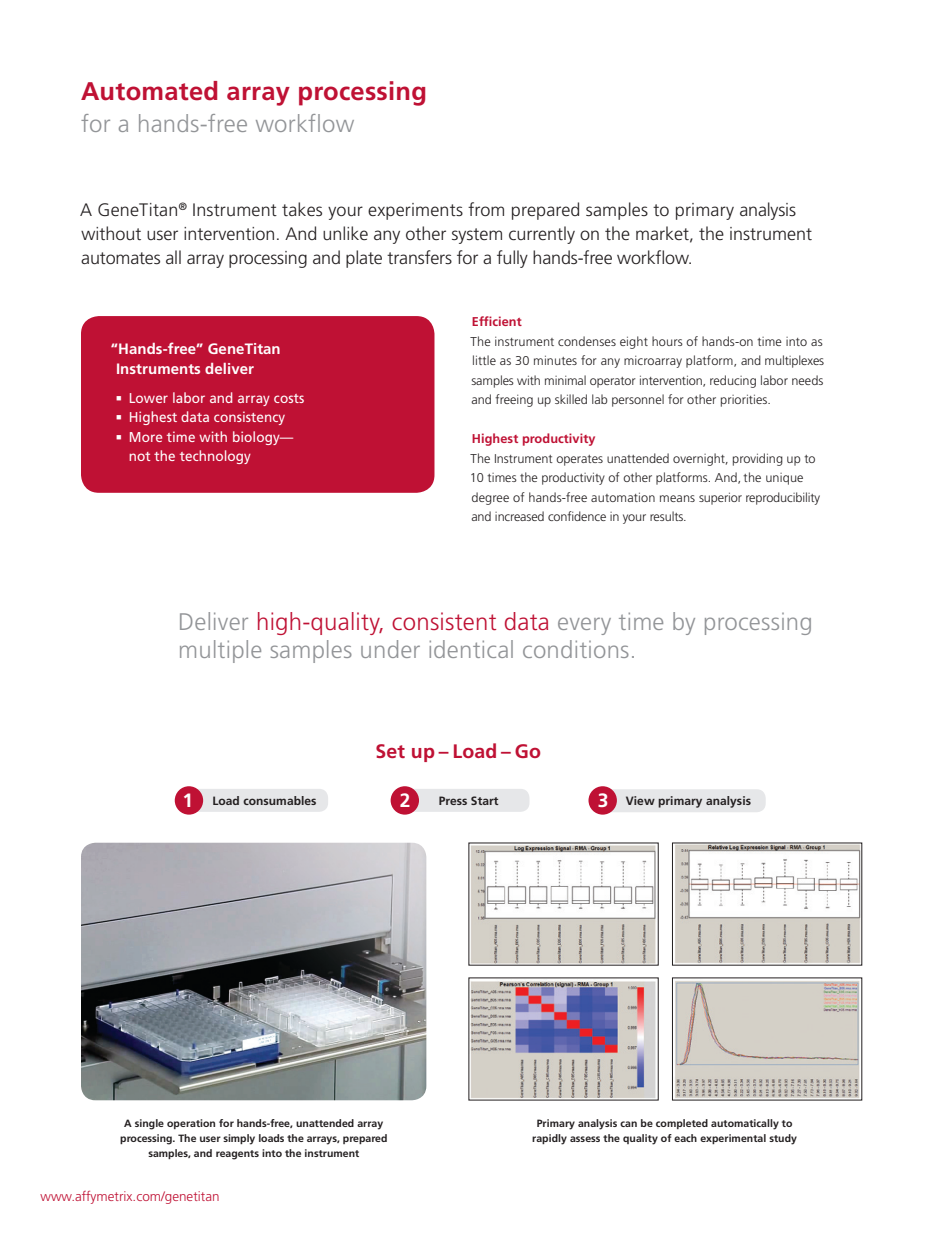
<style>
.page{position:relative;width:945px;height:1242px;background:#fff}
.page>*{position:absolute;margin:0;border:0;box-sizing:border-box;transform-origin:0 0}
.t1{font:700 25.5px "Frutiger LT Std";letter-spacing:.01em;color:#bf1134}
.t2{font:300 24px/28.5px "Frutiger LT Std";letter-spacing:.01em;color:#939598}
.t3{font:700 19.5px "Frutiger LT Std";letter-spacing:.01em;color:#bf1134}
.t4{font:700 19.2px "Frutiger LT Std";color:#fff}
.t5{font:300 18px/24px "Frutiger LT Std";color:#231f20}
.t6{font:700 15px/19.5px "Frutiger LT Std";letter-spacing:.005em;color:#fff}
.t7{font:14.25px/19.5px "Frutiger LT Std";letter-spacing:.005em;color:#fff;scale:.95 1}
.t8{font:300 13.5px "Frutiger LT Std";color:#bf1134}
.t9{font:300 12.75px/19.5px "Frutiger LT Std";color:#231f20}
.t10{font:700 12.75px "Frutiger LT Std";letter-spacing:.005em;color:#bf1134}
.t11{font:700 12px "Frutiger LT Std";letter-spacing:.005em;color:#231f20}
.t12{font:700 10.5px/15px "Frutiger LT Std";letter-spacing:.005em;color:#231f20;text-align:center}
.s1{color:#bf1134}
.s2{font-size:19.2px;color:#fff}
</style>
<div class="page">
<div style="left:81px;top:316px;width:353px;height:177px;background:#bf1134;border-radius:18px"></div>
<img style="left:81px;top:843px;width:345px;height:257px">
<img style="left:471px;top:845px;width:185px;height:118px">
<img style="left:675px;top:845px;width:185px;height:118px">
<img style="left:471px;top:980px;width:185px;height:118px">
<img style="left:675px;top:980px;width:185px;height:118px">
<div style="left:189px;top:789px;width:139px;height:23px;background:#e6e7e9;border-radius:9px"></div>
<div style="left:175px;top:786px;width:28px;height:29px;background:#bf1134;border-radius:50%"></div>
<div style="left:401px;top:789px;width:129px;height:23px;background:#e6e7e9;border-radius:9px"></div>
<div style="left:391px;top:786px;width:28px;height:29px;background:#bf1134;border-radius:50%"></div>
<div style="left:599px;top:789px;width:167px;height:23px;background:#e6e7e9;border-radius:9px"></div>
<div style="left:589px;top:786px;width:28px;height:29px;background:#bf1134;border-radius:50%"></div>
<h1 class="t1" style="left:81px;top:76px;width:347px">Automated array processing</h1>
<h2 class="t2" style="left:81px;top:109px;width:275px">for a hands-free workflow</h2>
<p class="t5" style="left:80px;top:198px;width:733px">A GeneTitan<sup>®</sup> Instrument takes your experiments from prepared samples to primary analysis without user intervention. And unlike any other system currently on the market, the instrument automates all array processing and plate transfers for a fully hands-free workflow.</p>
<p class="t6" style="left:116px;top:339px;width:166px;text-indent:-5px">“Hands-free” GeneTitan<br>Instruments deliver</p>
<p class="t7" style="left:129px;top:388px;width:186px">Lower labor and array costs<br>Highest data consistency<br>More time with biology— not the technology</p>
<p class="t10" style="left:472px;top:314px;width:51px">Efficient</p>
<p class="t9" style="left:471px;top:332px;width:355px">The instrument condenses eight hours of hands-on time into as little as 30 minutes for any microarray platform, and multiplexes samples with minimal operator intervention, reducing labor needs and freeing up skilled lab personnel for other priorities.</p>
<p class="t10" style="left:472px;top:431px;width:125px">Highest productivity</p>
<p class="t9" style="left:470px;top:449px;width:352px">The Instrument operates unattended overnight, providing up to 10 times the productivity of other platforms. And, the unique degree of hands-free automation means superior reproducibility and increased confidence in your results.</p>
<h2 class="t2" style="left:178px;top:607px;width:636px">Deliver <span class="s1">high-quality, consistent data</span> every time by processing multiple samples under identical conditions.</h2>
<h3 class="t3" style="left:375px;top:740px;width:167px">Set up – Load – Go</h3>
<p class="t11" style="left:183px;top:794px;width:135px"><span class="s2">1</span> Load consumables</p>
<h3 class="t4" style="left:400px;top:789px;width:12px">2</h3>
<p class="t11" style="left:439px;top:794px;width:61px">Press Start</p>
<p class="t11" style="left:598px;top:794px;width:155px"><span class="s2">3</span> View primary analysis</p>
<p class="t12" style="left:120px;top:1116px;width:269px">A single operation for hands-free, unattended array processing. The user simply loads the arrays, prepared samples, and reagents into the instrument</p>
<p class="t12" style="left:532px;top:1116px;width:266px">Primary analysis can be completed automatically to rapidly assess the quality of each experimental study</p>
<p class="t8" style="left:41px;top:1189px;width:180px">www.affymetrix.com/genetitan</p>
</div>
